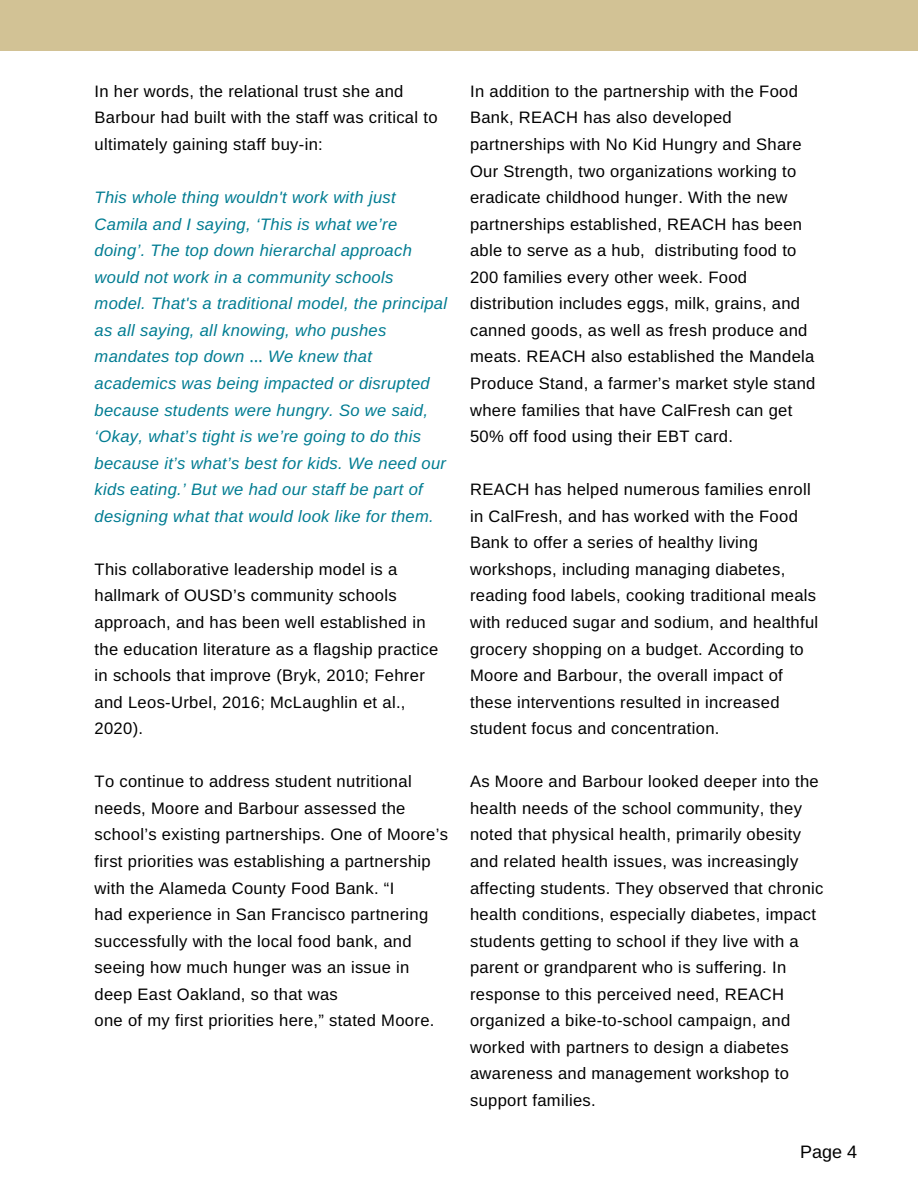
<style>
.page{position:relative;width:918px;height:1188px;background:#fff}
.page>*{position:absolute;margin:0;border:0;box-sizing:border-box;transform-origin:0 0}
.t1{font:18px "Arimo";color:#000}
.t2{font:16.5px/26.5px "Arimo";letter-spacing:.02em;color:#000}
.t3{font:italic 16.5px/26.5px "Arimo";letter-spacing:.02em;color:#007c92}
.s1{font-family:"Noto Sans Gurmukhi";font-style:normal}
</style>
<div class="page">
<div style="left:0;top:0;width:918px;height:51px;background:#d2c295"></div>
<p class="t2" style="left:95px;top:78px;width:345px">In her words, the relational trust she and<br>Barbour had built with the staff was critical to ultimately gaining staff buy-in:</p>
<p class="t3" style="left:95px;top:184px;width:354px">This whole thing wouldn't work with just Camila and I saying, ‘This is what we’re doing’. The top down hierarchal approach would not work in a community schools model. That's a traditional model, the principal as all saying, all knowing, who pushes mandates top down <span class="s1">…</span> We knew that academics was being impacted or disrupted because students were hungry. So we said, ‘Okay, what’s tight is we’re going to do this because it’s what’s best for kids. We need our kids eating.’ But we had our staff be part of designing what that would look like for them.</p>
<p class="t2" style="left:95px;top:556px;width:345px">This collaborative leadership model is a hallmark of OUSD’s community schools approach, and has been well established in the education literature as a flagship practice in schools that improve (Bryk, 2010; Fehrer and Leos-Urbel, 2016; McLaughlin et al., 2020).</p>
<p class="t2" style="left:95px;top:768px;width:355px">To continue to address student nutritional needs, Moore and Barbour assessed the school’s existing partnerships. One of Moore’s first priorities was establishing a partnership with the Alameda County Food Bank. “I<br>had experience in San Francisco partnering successfully with the local food bank, and seeing how much hunger was an issue in deep East Oakland, so that was<br>one of my first priorities here,” stated Moore.</p>
<p class="t2" style="left:470px;top:78px;width:347px">In addition to the partnership with the Food Bank, REACH has also developed partnerships with No Kid Hungry and Share Our Strength, two organizations working to eradicate childhood hunger. With the new partnerships established, REACH has been able to serve as a hub, distributing food to 200 families every other week. Food distribution includes eggs, milk, grains, and canned goods, as well as fresh produce and meats. REACH also established the Mandela Produce Stand, a farmer’s market style stand where families that have CalFresh can get 50% off food using their EBT card.</p>
<p class="t2" style="left:470px;top:476px;width:350px">REACH has helped numerous families enroll in CalFresh, and has worked with the Food Bank to offer a series of healthy living workshops, including managing diabetes, reading food labels, cooking traditional meals with reduced sugar and sodium, and healthful grocery shopping on a budget. According to Moore and Barbour, the overall impact of these interventions resulted in increased student focus and concentration.</p>
<p class="t2" style="left:470px;top:768px;width:355px">As Moore and Barbour looked deeper into the health needs of the school community, they noted that physical health, primarily obesity and related health issues, was increasingly affecting students. They observed that chronic health conditions, especially diabetes, impact students getting to school if they live with a parent or grandparent who is suffering. In response to this perceived need, REACH organized a bike-to-school campaign, and worked with partners to design a diabetes awareness and management workshop to support families.</p>
<p class="t1" style="left:800px;top:1142px;width:59px">Page 4</p>
</div>
